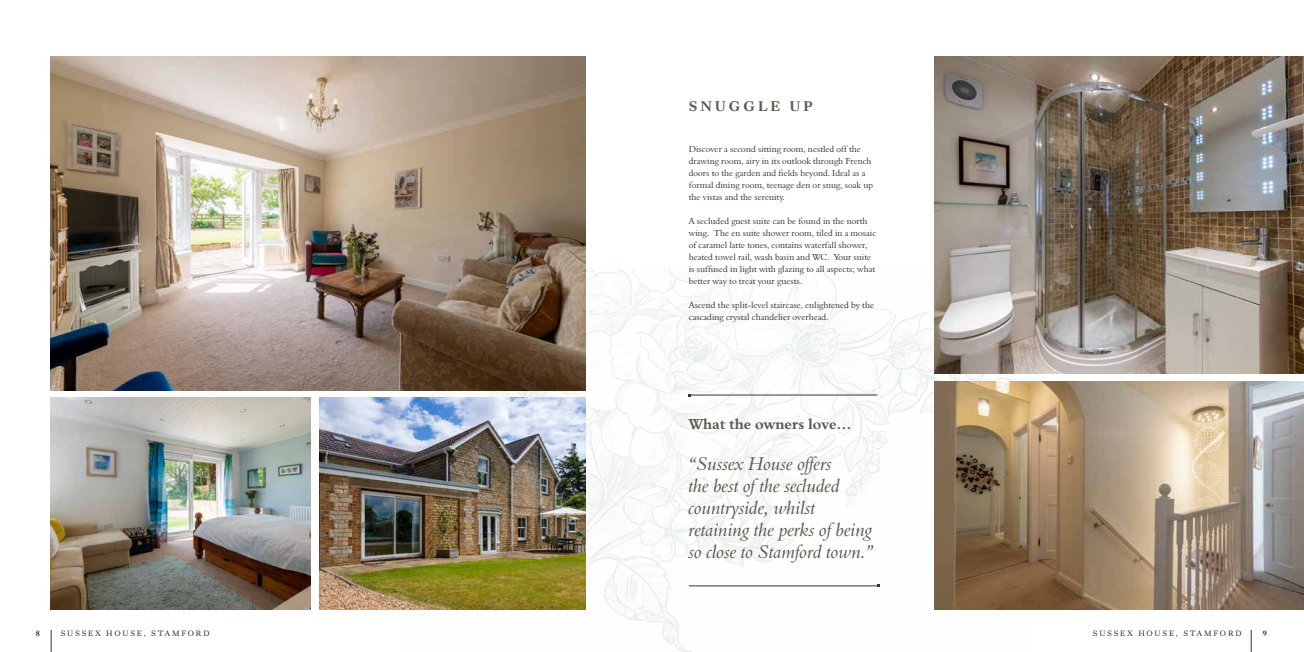
<style>
.page{position:relative;width:1304px;height:652px;background:#fff}
.page>*{position:absolute;margin:0;border:0;box-sizing:border-box;transform-origin:0 0}
.t1{font:19px/22px "Aldine 401 BT Italic A";color:#5b5b4e}
.t2{font:15px "Aldine 401 BT Bold A";color:#5b5b4e}
.t3{font:700 14.5px "Kings Caslon";letter-spacing:.2em;color:#5b5b4e}
.t4{font:9px/12px "Aldine 401 BT Roman A";color:#33382a}
.t5{font:8px "Kings Caslon";letter-spacing:.22em;color:#33382a}
.t6{font:700 8px "Kings Caslon";color:#33382a}
</style>
<div class="page">
<svg style="left:51px;top:630px;width:1px;height:22px"></svg>
<svg style="left:1251px;top:630px;width:1px;height:22px"></svg>
<img style="left:404px;top:269px;width:623px;height:382px">
<img style="left:934px;top:57px;width:370px;height:317px">
<img style="left:934px;top:381px;width:370px;height:228px">
<img style="left:320px;top:397px;width:265px;height:212px">
<img style="left:51px;top:57px;width:534px;height:333px">
<img style="left:51px;top:397px;width:259px;height:212px">
<hr style="left:690px;top:395px;width:187px;height:1px;background:#33382a">
<hr style="left:689px;top:586px;width:190px;height:1px;background:#33382a">
<h3 class="t3" style="left:689px;top:98px;width:126px">SNUGGLE UP</h3>
<p class="t4" style="left:689px;top:143px;width:186px">Discover a second sitting room, nestled off the drawing room, airy in its outlook through French doors to the garden and fields beyond. Ideal as a formal dining room, teenage den or snug, soak up the vistas and the serenity.</p>
<p class="t4" style="left:689px;top:215px;width:189px">A secluded guest suite can be found in the north wing. The en suite shower room, tiled in a mosaic of caramel latte tones, contains waterfall shower, heated towel rail, wash basin and WC. Your suite is suffused in light with glazing to all aspects; what better way to treat your guests.</p>
<p class="t4" style="left:689px;top:299px;width:187px">Ascend the split-level staircase, enlightened by the cascading crystal chandelier overhead.</p>
<h2 class="t2" style="left:689px;top:414px;width:164px">What the owners love…</h2>
<h1 class="t1" style="left:689px;top:452px;width:186px">“Sussex House offers<br>the best of the secluded countryside, whilst retaining the perks of being so close to Stamford town.”</h1>
<p class="t6" style="left:36px;top:628px;width:6px">8</p>
<p class="t5" style="left:61px;top:628px;width:150px">SUSSEX HOUSE, STAMFORD</p>
<p class="t5" style="left:1093px;top:628px;width:150px">SUSSEX HOUSE, STAMFORD</p>
<p class="t6" style="left:1263px;top:628px;width:6px">9</p>
</div>
